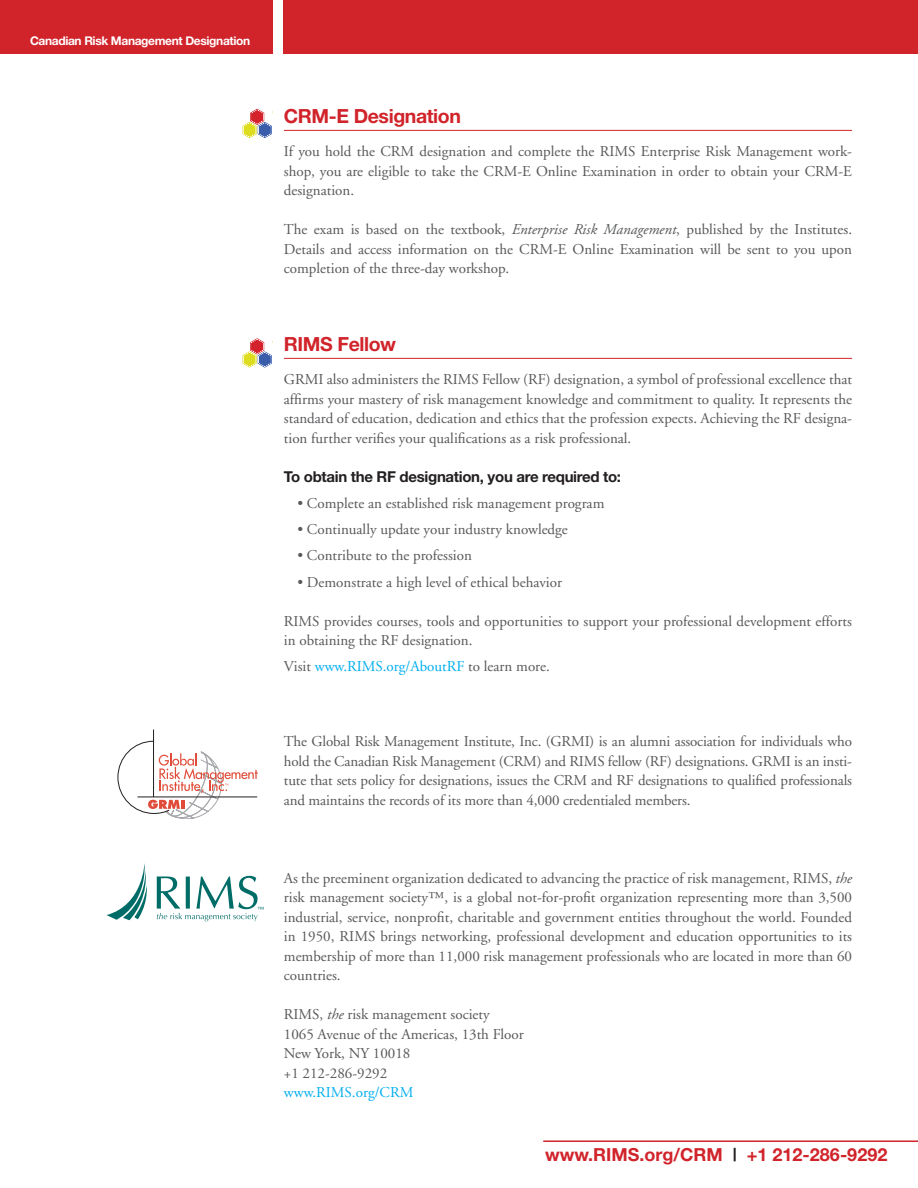
<style>
.page{position:relative;width:918px;height:1188px;background:#fff}
.page>*{position:absolute;margin:0;border:0;box-sizing:border-box;transform-origin:0 0}
.t1{font:700 19.5px "Helvetica Neue";letter-spacing:-.02em;color:#d1232a}
.t2{font:700 18px "Helvetica Neue";color:#d1232a}
.t3{font:15px/19.5px "Adobe Garamond";color:#57585a;text-align:justify}
.t4{font:15px "Adobe Garamond";color:#00aeef}
.t5{font:700 15px "Helvetica Neue";letter-spacing:-.02em;color:#231f20}
.t6{font:700 12px "Helvetica Neue";letter-spacing:-.03em;color:#fff}
.s1{font-style:italic}
.s2{color:#57585a}
.s3{color:#231f20}
</style>
<div class="page">
<hr style="left:284px;top:130px;width:568px;height:1px;background:#d1232a">
<hr style="left:284px;top:358px;width:568px;height:1px;background:#d1232a">
<hr style="left:543px;top:1140px;width:375px;height:2px;background:#d1232a">
<div style="left:0;top:0;width:273px;height:54px;background:#d1232a"></div>
<div style="left:284px;top:0;width:634px;height:54px;background:#d1232a"></div>
<svg style="left:107px;top:863px;width:40px;height:57px"></svg>
<svg style="left:157px;top:876px;width:107px;height:45px"></svg>
<svg style="left:243px;top:109px;width:29px;height:29px"></svg>
<svg style="left:243px;top:338px;width:29px;height:30px"></svg>
<svg style="left:117px;top:729px;width:141px;height:90px"></svg>
<p class="t6" style="left:30px;top:33px;width:222px">Canadian Risk Management Designation</p>
<p class="t1" style="left:284px;top:104px;width:179px">CRM-E Designation</p>
<p class="t3" style="left:284px;top:142px;width:570px">If you hold the CRM designation and complete the RIMS Enterprise Risk Management work&shy;shop, you are eligible to take the CRM-E Online Examination in order to obtain your CRM-E designation.</p>
<p class="t3" style="left:284px;top:220px;width:570px">The exam is based on the textbook, <span class="s1">Enterprise Risk Management</span>, published by the Institutes.<br>Details and access information on the CRM-E Online Examination will be sent to you upon completion of the three-day workshop.</p>
<p class="t1" style="left:284px;top:332px;width:114px">RIMS Fellow</p>
<p class="t3" style="left:284px;top:370px;width:570px">GRMI also administers the RIMS Fellow (RF) designation, a symbol of professional excellence that affirms your mastery of risk management knowledge and commitment to quality. It represents the standard of education, dedication and ethics that the profession expects. Achieving the RF designa&shy;tion further verifies your qualifications as a risk professional.</p>
<p class="t5" style="left:284px;top:467px;width:339px">To obtain the RF designation, you are required to:</p>
<p class="t3" style="left:297px;top:494px;width:309px">• Complete an established risk management program</p>
<p class="t3" style="left:297px;top:520px;width:272px">• Continually update your industry knowledge</p>
<p class="t3" style="left:297px;top:546px;width:176px">• Contribute to the profession</p>
<p class="t3" style="left:297px;top:573px;width:266px">• Demonstrate a high level of ethical behavior</p>
<p class="t3" style="left:284px;top:612px;width:570px">RIMS provides courses, tools and opportunities to support your professional development efforts in obtaining the RF designation.</p>
<p class="t4" style="left:284px;top:659px;width:267px"><span class="s2">Visit</span> www.RIMS.org/AboutRF <span class="s2">to learn more.</span></p>
<p class="t3" style="left:284px;top:732px;width:570px">The Global Risk Management Institute, Inc. (GRMI) is an alumni association for individuals who hold the Canadian Risk Management (CRM) and RIMS fellow (RF) designations. GRMI is an insti&shy;tute that sets policy for designations, issues the CRM and RF designations to qualified professionals and maintains the records of its more than 4,000 credentialed members.</p>
<p class="t3" style="left:284px;top:869px;width:570px">As the preeminent organization dedicated to advancing the practice of risk management, RIMS, <span class="s1">the </span>risk management society™, is a global not-for-profit organization representing more than 3,500 industrial, service, nonprofit, charitable and government entities throughout the world. Founded in 1950, RIMS brings networking, professional development and education opportunities to its membership of more than 11,000 risk management professionals who are located in more than 60 countries.</p>
<p class="t3" style="left:284px;top:1005px;width:207px">RIMS, <span class="s1">the</span> risk management society</p>
<p class="t3" style="left:284px;top:1025px;width:241px">1065 Avenue of the Americas, 13th Floor</p>
<p class="t3" style="left:284px;top:1044px;width:128px">New York, NY 10018</p>
<p class="t3" style="left:284px;top:1064px;width:105px">+1 212-286-9292</p>
<p class="t4" style="left:284px;top:1085px;width:131px">www.RIMS.org/CRM</p>
<p class="t2" style="left:545px;top:1143px;width:344px">www.RIMS.org/CRM <span class="s3">|</span> +1 212-286-9292</p>
</div>
